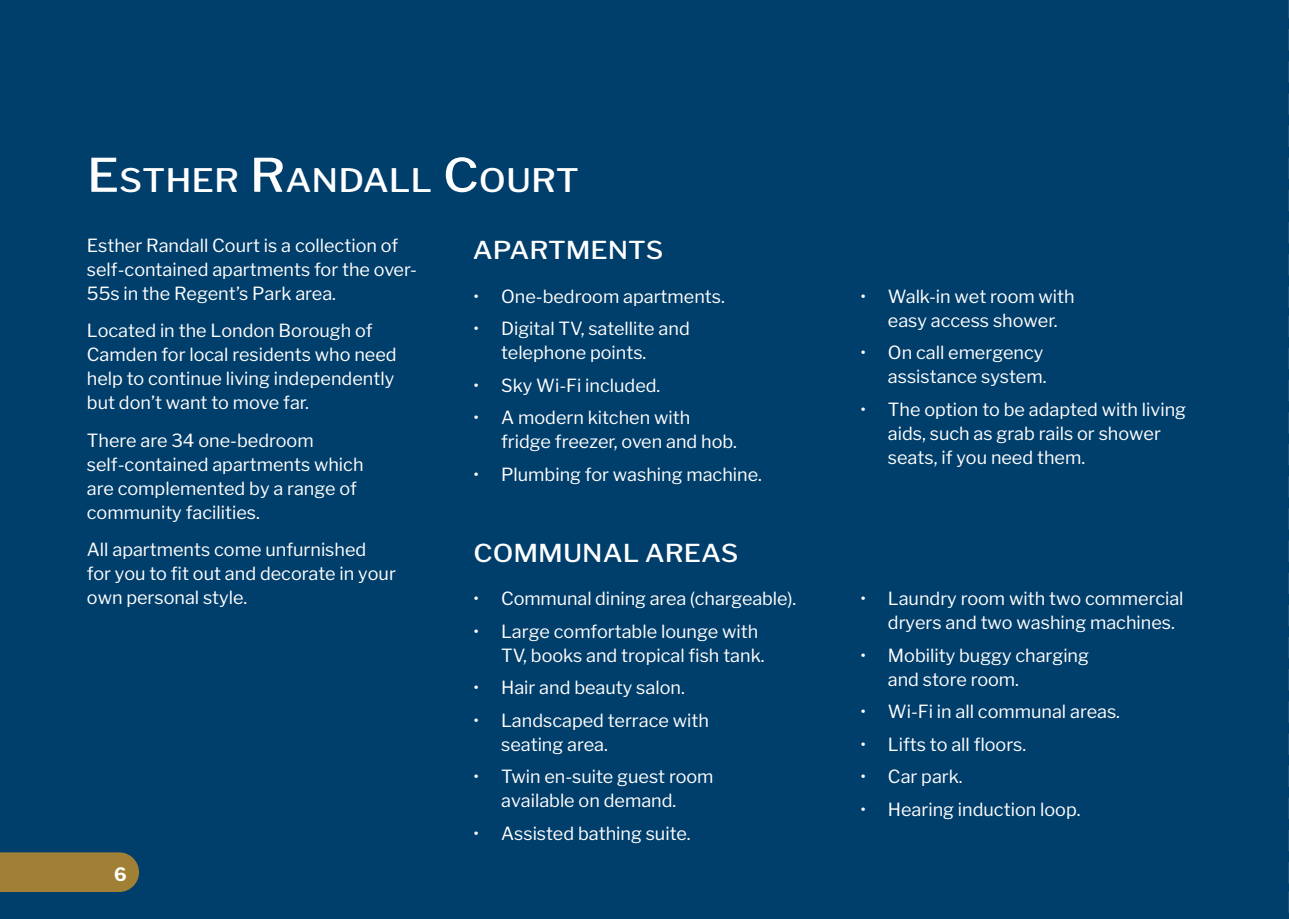
<style>
.page{position:relative;width:1289px;height:919px;background:#fff}
.page>*{position:absolute;margin:0;border:0;box-sizing:border-box;transform-origin:0 0}
.t1{font:500 32.25px "Libre Franklin";color:#fff;scale:1.1 1}
.t2{font:500 24.45px "Libre Franklin";color:#fff;scale:1.1 1}
.t3{font:700 18.45px "Libre Franklin";color:#fff}
.t4{font:18px/24px "Libre Franklin";color:#fff}
.s1{font-size:45.9px}
</style>
<div class="page">
<div style="left:0;top:0;width:1288px;height:918px;background:#003e6b"></div>
<div style="left:0;top:852px;width:139px;height:39px;background:#a08034"></div>
<hr style="left:1288px;top:0;width:1px;height:918px;background:#003e6b">
<svg style="left:1288px;top:29px;width:1px;height:22px"></svg>
<svg style="left:1288px;top:0;width:1px;height:18px"></svg>
<svg style="left:1288px;top:61px;width:1px;height:54px"></svg>
<svg style="left:1288px;top:222px;width:1px;height:21px"></svg>
<svg style="left:1288px;top:125px;width:1px;height:86px"></svg>
<svg style="left:1288px;top:254px;width:1px;height:147px"></svg>
<svg style="left:1288px;top:476px;width:1px;height:22px"></svg>
<svg style="left:1288px;top:412px;width:1px;height:53px"></svg>
<svg style="left:1288px;top:573px;width:1px;height:53px"></svg>
<svg style="left:1288px;top:508px;width:1px;height:54px"></svg>
<svg style="left:1288px;top:733px;width:1px;height:22px"></svg>
<svg style="left:1288px;top:637px;width:1px;height:86px"></svg>
<svg style="left:1288px;top:766px;width:1px;height:53px"></svg>
<svg style="left:1288px;top:830px;width:1px;height:83px"></svg>
<h1 class="t1" style="left:87px;top:161px;width:449px"><span class="s1">E</span>STHER <span class="s1">R</span>ANDALL <span class="s1">C</span>OURT</h1>
<p class="t4" style="left:87px;top:234px;width:331px">Esther Randall Court is a collection of self-contained apartments for the over-<br>55s in the Regent’s Park area.</p>
<p class="t4" style="left:87px;top:319px;width:311px">Located in the London Borough of Camden for local residents who need help to continue living independently but don’t want to move far.</p>
<p class="t4" style="left:87px;top:428px;width:278px">There are 34 one-bedroom self-contained apartments which are complemented by a range of community facilities.</p>
<p class="t4" style="left:87px;top:537px;width:310px">All apartments come unfurnished<br>for you to fit out and decorate in your own personal style.</p>
<p class="t3" style="left:114px;top:863px;width:14px">6</p>
<h2 class="t2" style="left:473px;top:235px;width:175px">APARTMENTS</h2>
<p class="t4" style="left:473px;top:284px;width:253px">• One-bedroom apartments.</p>
<p class="t4" style="left:501px;top:317px;width:190px;text-indent:-28px">• Digital TV, satellite and telephone points.</p>
<p class="t4" style="left:473px;top:373px;width:188px">• Sky Wi-Fi included.</p>
<p class="t4" style="left:501px;top:406px;width:237px;text-indent:-28px">• A modern kitchen with fridge freezer, oven and hob.</p>
<p class="t4" style="left:473px;top:462px;width:290px">• Plumbing for washing machine.</p>
<h2 class="t2" style="left:473px;top:538px;width:242px">COMMUNAL AREAS</h2>
<p class="t4" style="left:473px;top:586px;width:324px">• Communal dining area (chargeable).</p>
<p class="t4" style="left:501px;top:619px;width:265px;text-indent:-28px">• Large comfortable lounge with<br>TV, books and tropical fish tank.</p>
<p class="t4" style="left:473px;top:675px;width:213px">• Hair and beauty salon.</p>
<p class="t4" style="left:501px;top:708px;width:209px;text-indent:-28px">• Landscaped terrace with seating area.</p>
<p class="t4" style="left:473px;top:764px;width:241px;text-align:center">• Twin en-suite guest room available on demand.</p>
<p class="t4" style="left:473px;top:821px;width:218px">• Assisted bathing suite.</p>
<p class="t4" style="left:860px;top:284px;width:216px;text-align:center">• Walk-in wet room with easy access shower.</p>
<p class="t4" style="left:860px;top:341px;width:188px;text-align:right">• On call emergency assistance system.</p>
<p class="t4" style="left:887px;top:397px;width:299px;text-indent:-28px">• The option to be adapted with living aids, such as grab rails or shower seats, if you need them.</p>
<p class="t4" style="left:887px;top:586px;width:297px;text-indent:-28px">• Laundry room with two commercial dryers and two washing machines.</p>
<p class="t4" style="left:887px;top:643px;width:202px;text-indent:-28px">• Mobility buggy charging and store room.</p>
<p class="t4" style="left:860px;top:699px;width:261px">• Wi-Fi in all communal areas.</p>
<p class="t4" style="left:860px;top:732px;width:167px">• Lifts to all floors.</p>
<p class="t4" style="left:860px;top:764px;width:104px">• Car park.</p>
<p class="t4" style="left:860px;top:797px;width:222px">• Hearing induction loop.</p>
</div>
